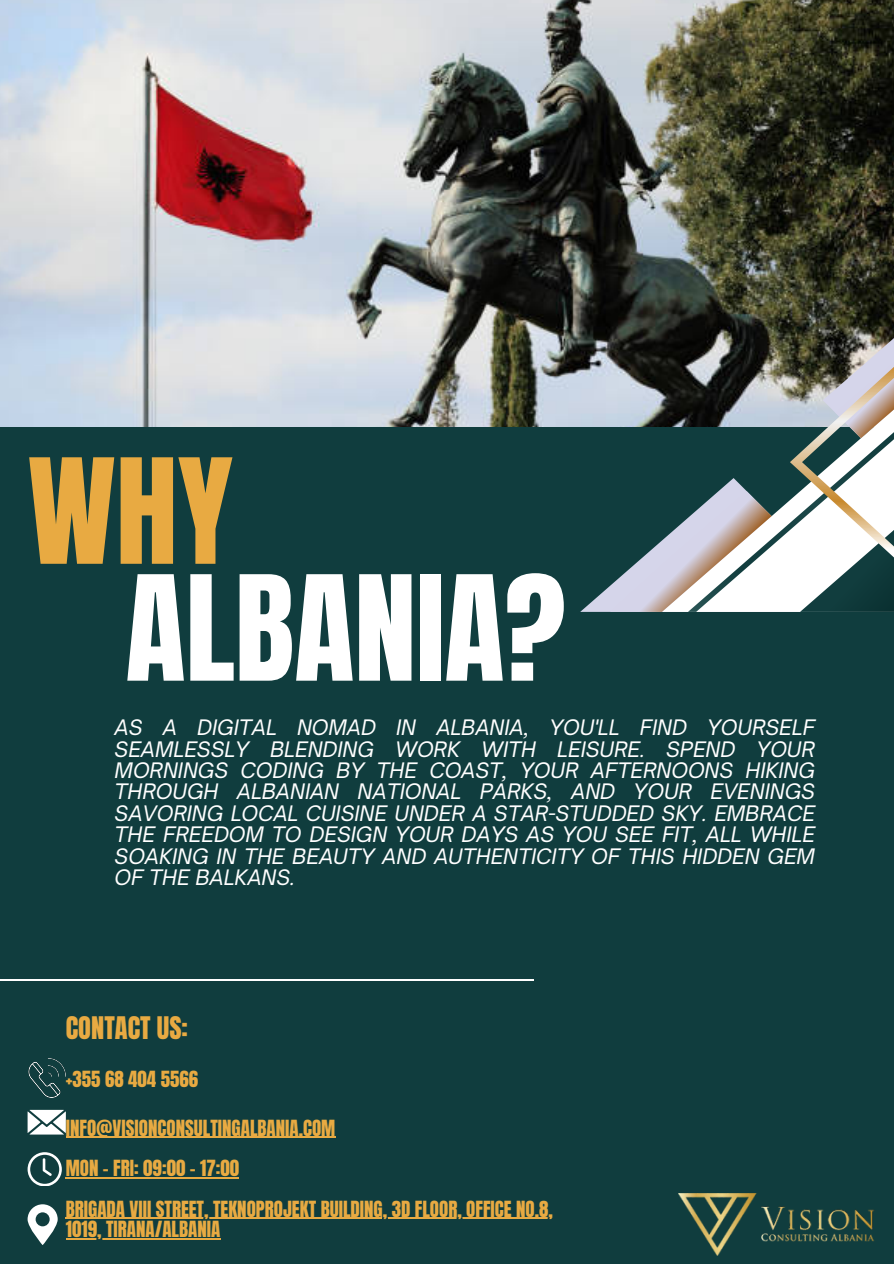
<style>
.page{position:relative;width:894px;height:1264px;background:#fff}
.page>*{position:absolute;margin:0;border:0;box-sizing:border-box;transform-origin:0 0}
.t1{font:123.9px "Anton";color:#fff}
.t2{font:123.9px "Anton";color:#e8aa42}
.t3{font:26.4px "Anton";color:#e8aa42}
.t4{font:italic 20.4px/21.3px "Open Sauce One";color:#fff;text-align:justify}
.t5{font:18.9px "Anton";color:#e8aa42}
</style>
<div class="page">
<div style="left:0;top:0;width:893px;height:1263px;background:#103d3e"></div>
<img style="left:0;top:0;width:893px;height:427px">
<svg style="left:580px;top:332px;width:313px;height:280px"></svg>
<hr style="left:0;top:978px;width:533px;height:3px;background:#fff">
<img style="left:28px;top:1058px;width:38px;height:39px">
<svg style="left:28px;top:1109px;width:38px;height:25px"></svg>
<svg style="left:28px;top:1152px;width:33px;height:33px"></svg>
<svg style="left:28px;top:1204px;width:30px;height:40px"></svg>
<img style="left:678px;top:1193px;width:197px;height:62px">
<hr style="left:66px;top:1136px;width:269px;height:1px;background:#e8aa42">
<hr style="left:66px;top:1177px;width:173px;height:1px;background:#e8aa42">
<hr style="left:66px;top:1217px;width:487px;height:1px;background:#e8aa42">
<hr style="left:66px;top:1237px;width:154px;height:1px;background:#e8aa42">
<p class="t2" style="left:28px;top:423px;width:207px">WHY</p>
<h1 class="t1" style="left:125px;top:539px;width:441px">ALBANIA?</h1>
<p class="t4" style="left:115px;top:717px;width:701px">AS A DIGITAL NOMAD IN ALBANIA, YOU'LL FIND YOURSELF SEAMLESSLY BLENDING WORK WITH LEISURE. SPEND YOUR MORNINGS CODING BY THE COAST, YOUR AFTERNOONS HIKING THROUGH ALBANIAN NATIONAL PARKS, AND YOUR EVENINGS SAVORING LOCAL CUISINE UNDER A STAR-STUDDED SKY. EMBRACE THE FREEDOM TO DESIGN YOUR DAYS AS YOU SEE FIT, ALL WHILE SOAKING IN THE BEAUTY AND AUTHENTICITY OF THIS HIDDEN GEM OF THE BALKANS.</p>
<p class="t3" style="left:66px;top:1008px;width:124px">CONTACT US:</p>
<p class="t5" style="left:66px;top:1065px;width:134px">+355 68 404 5566</p>
<p class="t5" style="left:66px;top:1113px;width:271px">INFO@VISIONCONSULTINGALBANIA.COM</p>
<p class="t5" style="left:66px;top:1154px;width:175px">MON – FRI: 09:00 - 17:00</p>
<h2 class="t5" style="left:66px;top:1194px;width:488px">BRIGADA VIII STREET, TEKNOPROJEKT BUILDING, 3D FLOOR, OFFICE NO.8,</h2>
<p class="t5" style="left:66px;top:1215px;width:156px">1019, TIRANA/ALBANIA</p>
</div>
